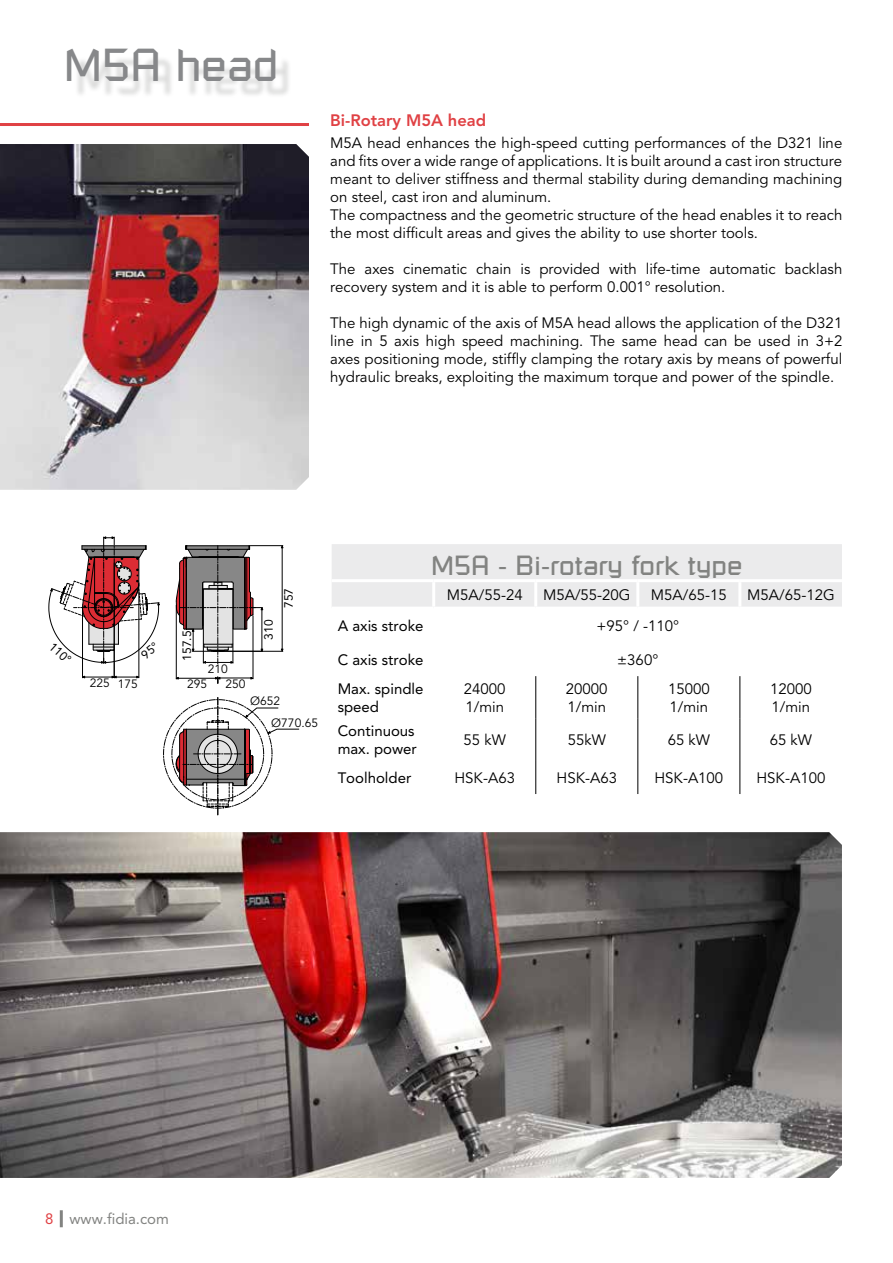
<style>
.page{position:relative;width:893px;height:1263px;background:#fff}
.page>*{position:absolute;margin:0;border:0;box-sizing:border-box;transform-origin:0 0}
.t1{font:45px "Russell Square";color:#87888a}
.t2{font:27px "Russell Square";color:#828381}
.t3{font:800 16.5px "Avenir";color:#e04144}
.t4{font:15px/18px "Avenir";color:#000}
.t5{font:15px/18px "Avenir";color:#000}
.t6{font:15px "Avenir";color:#828381}
.t7{font:12px/21.5px "Avenir";color:#000}
.t8{font:12px "Avenir";color:#000}
.s1{color:#e04144}
</style>
<div class="page">
<hr style="left:60px;top:1210px;width:3px;height:17px;background:#828381">
<img style="left:0;top:144px;width:309px;height:346px">
<hr style="left:0;top:123px;width:309px;height:3px;background:#e04144">
<hr style="left:223px;top:651px;width:60px;height:1px;background:#000">
<hr style="left:250px;top:545px;width:33px;height:1px;background:#000">
<hr style="left:282px;top:548px;width:1px;height:101px;background:#000">
<hr style="left:82px;top:608px;width:1px;height:70px;background:#000">
<hr style="left:114px;top:563px;width:1px;height:115px;background:#000">
<hr style="left:139px;top:585px;width:1px;height:93px;background:#000">
<svg style="left:83px;top:676px;width:56px;height:2px"></svg>
<svg style="left:176px;top:545px;width:87px;height:138px"></svg>
<svg style="left:163px;top:697px;width:136px;height:118px"></svg>
<div style="left:207px;top:664px;width:21px;height:12px;background:#fff"></div>
<img style="left:0;top:832px;width:842px;height:346px">
<div style="left:75px;top:57px;width:217px;height:41px;background:#828381;opacity:.3"></div>
<div style="left:332px;top:544px;width:510px;height:63px;background:#ebebec"></div>
<div style="left:740px;top:581px;width:102px;height:27px;background:#ebebec"></div>
<hr style="left:740px;top:607px;width:102px;height:3px;background:#fff">
<hr style="left:332px;top:579px;width:102px;height:3px;background:#fff">
<hr style="left:434px;top:579px;width:102px;height:3px;background:#fff">
<hr style="left:536px;top:579px;width:102px;height:3px;background:#fff">
<hr style="left:638px;top:579px;width:102px;height:3px;background:#fff">
<hr style="left:740px;top:579px;width:102px;height:3px;background:#fff">
<hr style="left:432px;top:582px;width:3px;height:25px;background:#fff">
<hr style="left:534px;top:582px;width:3px;height:25px;background:#fff">
<hr style="left:636px;top:582px;width:3px;height:25px;background:#fff">
<hr style="left:535px;top:676px;width:1px;height:42px;background:#000">
<hr style="left:637px;top:676px;width:1px;height:42px;background:#000">
<hr style="left:535px;top:718px;width:1px;height:42px;background:#000">
<hr style="left:637px;top:718px;width:1px;height:42px;background:#000">
<hr style="left:535px;top:760px;width:1px;height:34px;background:#000">
<hr style="left:637px;top:760px;width:1px;height:34px;background:#000">
<hr style="left:738px;top:582px;width:3px;height:25px;background:#fff">
<hr style="left:739px;top:676px;width:1px;height:42px;background:#000">
<hr style="left:739px;top:718px;width:1px;height:42px;background:#000">
<hr style="left:739px;top:760px;width:1px;height:34px;background:#000">
<svg style="left:48px;top:536px;width:112px;height:128px"></svg>
<h1 class="t1" style="left:64px;top:38px;width:217px">M5A head</h1>
<p class="t3" style="left:330px;top:111px;width:157px">Bi-Rotary M5A head</p>
<p class="t4" style="left:330px;top:135px;width:514px">M5A head enhances the high-speed cutting performances of the D321 line and fits over a wide range of applications. It is built around a cast iron structure meant to deliver stiffness and thermal stability during demanding machining on steel, cast iron and aluminum.<br>The compactness and the geometric structure of the head enables it to reach the most difficult areas and gives the ability to use shorter tools.</p>
<p class="t4" style="left:330px;top:261px;width:514px">The axes cinematic chain is provided with life-time automatic backlash recovery system and it is able to perform 0.001° resolution.</p>
<p class="t4" style="left:330px;top:315px;width:514px;text-align:justify">The high dynamic of the axis of M5A head allows the application of the D321 line in 5 axis high speed machining. The same head can be used in 3+2 axes positioning mode, stiffly clamping the rotary axis by means of powerful hydraulic breaks, exploiting the maximum torque and power of the spindle.</p>
<p class="t8" style="left:56px;top:639px;width:26px;rotate:42deg">110°</p>
<p class="t7" style="left:90px;top:673px;width:22px">225</p>
<p class="t8" style="left:180px;top:661px;width:32px;rotate:-90deg">157.5</p>
<p class="t7" style="left:208px;top:659px;width:22px">210</p>
<p class="t7" style="left:118px;top:673px;width:22px">175</p>
<p class="t7" style="left:225px;top:673px;width:22px">250</p>
<p class="t7" style="left:187px;top:673px;width:22px">295</p>
<p class="t8" style="left:262px;top:639px;width:22px;rotate:-90deg">310</p>
<p class="t8" style="left:282px;top:608px;width:22px;rotate:-90deg">757</p>
<p class="t7" style="left:271px;top:691px;width:48px;text-indent:-21px">Ø652<br>Ø770.65</p>
<h2 class="t2" style="left:431px;top:549px;width:313px">M5A - Bi-rotary fork type</h2>
<p class="t4" style="left:447px;top:586px;width:77px">M5A/55-24</p>
<p class="t4" style="left:543px;top:586px;width:89px">M5A/55-20G</p>
<p class="t4" style="left:651px;top:586px;width:77px">M5A/65-15</p>
<p class="t4" style="left:747px;top:586px;width:89px">M5A/65-12G</p>
<p class="t5" style="left:338px;top:617px;width:87px">A axis stroke</p>
<p class="t4" style="left:596px;top:617px;width:84px">+95° / -110°</p>
<p class="t5" style="left:338px;top:651px;width:87px">C axis stroke</p>
<p class="t4" style="left:617px;top:651px;width:43px">±360°</p>
<p class="t5" style="left:338px;top:680px;width:87px">Max. spindle speed</p>
<p class="t4" style="left:464px;top:680px;width:43px">24000<br>1/min</p>
<p class="t4" style="left:566px;top:680px;width:43px">20000<br>1/min</p>
<p class="t4" style="left:668px;top:680px;width:43px">15000<br>1/min</p>
<p class="t4" style="left:770px;top:680px;width:43px">12000<br>1/min</p>
<p class="t5" style="left:338px;top:722px;width:81px">Continuous max. power</p>
<p class="t4" style="left:464px;top:731px;width:44px">55 kW</p>
<p class="t4" style="left:568px;top:731px;width:40px">55kW</p>
<p class="t4" style="left:668px;top:731px;width:44px">65 kW</p>
<p class="t4" style="left:770px;top:731px;width:44px">65 kW</p>
<p class="t5" style="left:338px;top:769px;width:75px">Toolholder</p>
<p class="t4" style="left:454px;top:769px;width:62px">HSK-A63</p>
<p class="t4" style="left:556px;top:769px;width:62px">HSK-A63</p>
<p class="t4" style="left:654px;top:769px;width:70px">HSK-A100</p>
<p class="t4" style="left:756px;top:769px;width:70px">HSK-A100</p>
<p class="t6" style="left:45px;top:1210px;width:125px"><span class="s1">8</span> www.fidia.com</p>
</div>
